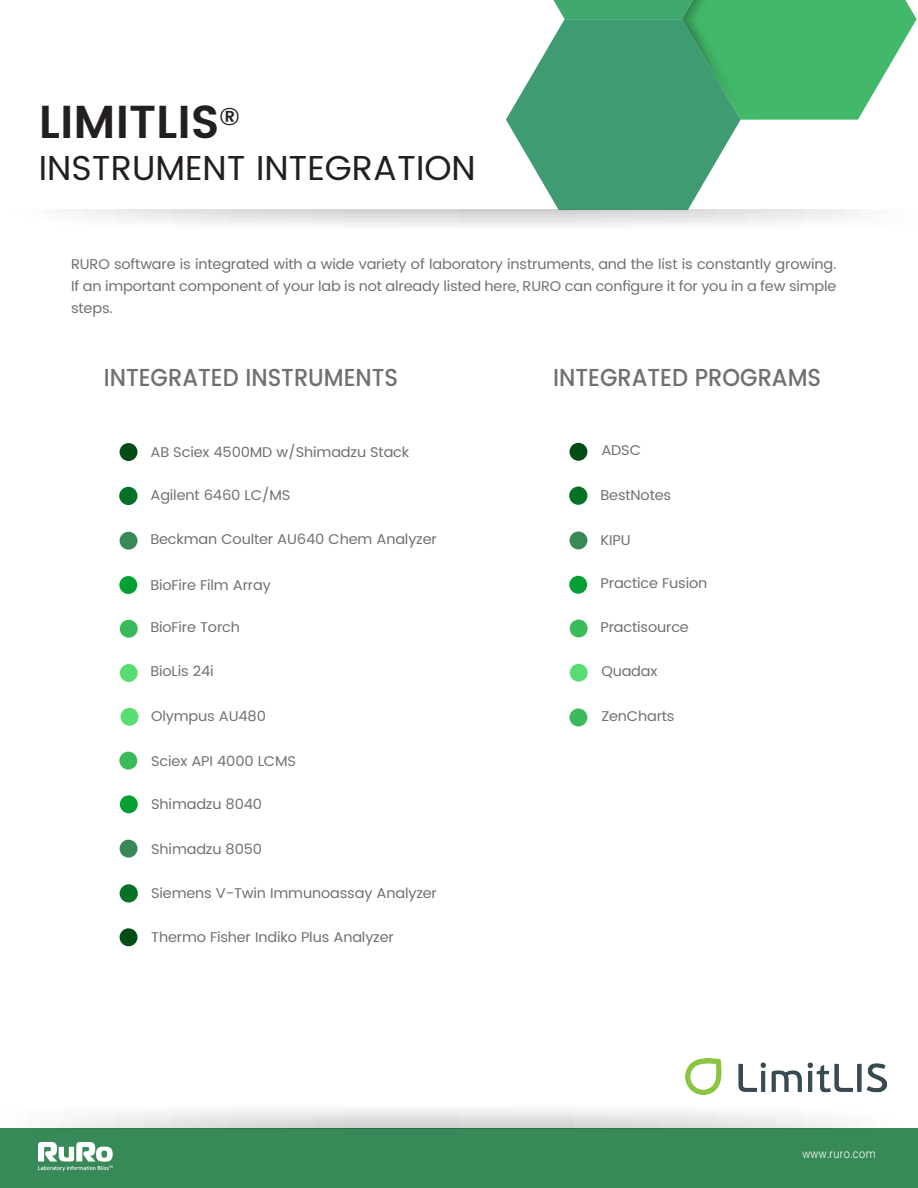
<style>
.page{position:relative;width:918px;height:1188px;background:#fff}
.page>*{position:absolute;margin:0;border:0;box-sizing:border-box;transform-origin:0 0}
.t1{font:600 46.2px "Poppins";color:#231f20}
.t2{font:34.65px "Poppins";color:#231f20}
.t3{font:500 24.6px "Poppins";color:#707070;scale:.92 1}
.t4{font:14.1px/21.8px "Poppins";letter-spacing:-.01em;color:#707070;text-align:justify}
.t5{font:300 11.85px "Poppins";letter-spacing:.04em;color:#fff;scale:.84 1}
</style>
<div class="page">
<svg style="left:506px;top:39px;width:235px;height:171px;fill:#3e9b72"></svg>
<svg style="left:553px;top:0;width:364px;height:120px;background:#4eb278"></svg>
<svg style="left:72px;top:210px;width:789px;height:16px"></svg>
<div style="left:0;top:1128px;width:918px;height:60px;background:#378958"></div>
<svg style="left:58px;top:1108px;width:789px;height:20px"></svg>
<img style="left:38px;top:1142px;width:75px;height:28px">
<div style="left:120px;top:443px;width:17px;height:18px;background:#024c15;border-radius:50%"></div>
<div style="left:119px;top:487px;width:18px;height:18px;background:#037225;border-radius:50%"></div>
<div style="left:120px;top:532px;width:17px;height:18px;background:#378958;border-radius:50%"></div>
<div style="left:119px;top:576px;width:18px;height:18px;background:#04a033;border-radius:50%"></div>
<div style="left:120px;top:620px;width:18px;height:18px;background:#3aba5b;border-radius:50%"></div>
<div style="left:120px;top:664px;width:18px;height:18px;background:#58dd74;border-radius:50%"></div>
<img style="left:686px;top:1058px;width:200px;height:36px">
<div style="left:120px;top:928px;width:18px;height:18px;background:#024c15;border-radius:50%"></div>
<div style="left:120px;top:884px;width:18px;height:19px;background:#037225;border-radius:50%"></div>
<div style="left:120px;top:840px;width:18px;height:18px;background:#378958;border-radius:50%"></div>
<div style="left:120px;top:795px;width:18px;height:18px;background:#04a033;border-radius:50%"></div>
<div style="left:119px;top:752px;width:18px;height:18px;background:#3aba5b;border-radius:50%"></div>
<div style="left:569px;top:443px;width:18px;height:18px;background:#024c15;border-radius:50%"></div>
<div style="left:569px;top:487px;width:18px;height:18px;background:#037225;border-radius:50%"></div>
<div style="left:569px;top:531px;width:18px;height:18px;background:#378958;border-radius:50%"></div>
<div style="left:569px;top:576px;width:18px;height:18px;background:#04a033;border-radius:50%"></div>
<div style="left:570px;top:620px;width:18px;height:17px;background:#3aba5b;border-radius:50%"></div>
<div style="left:570px;top:664px;width:18px;height:18px;background:#58dd74;border-radius:50%"></div>
<div style="left:569px;top:709px;width:18px;height:17px;background:#3aba5b;border-radius:50%"></div>
<div style="left:121px;top:708px;width:17px;height:18px;background:#58dd74;border-radius:50%"></div>
<p class="t1" style="left:39px;top:88px;width:202px">LIMITLIS<sup>®</sup></p>
<p class="t2" style="left:39px;top:143px;width:438px">INSTRUMENT INTEGRATION</p>
<p class="t4" style="left:71px;top:254px;width:767px">RURO software is integrated with a wide variety of laboratory instruments, and the list is constantly growing.<br>If an important component of your lab is not already listed here, RURO can configure it for you in a few simple steps.</p>
<p class="t3" style="left:104px;top:359px;width:322px">INTEGRATED INSTRUMENTS</p>
<p class="t3" style="left:553px;top:359px;width:293px">INTEGRATED PROGRAMS</p>
<p class="t4" style="left:150px;top:441px;width:260px">AB Sciex 4500MD w/Shimadzu Stack</p>
<p class="t4" style="left:601px;top:439px;width:41px">ADSC</p>
<p class="t4" style="left:150px;top:485px;width:142px">Agilent 6460 LC/MS</p>
<p class="t4" style="left:150px;top:529px;width:288px">Beckman Coulter AU640 Chem Analyzer</p>
<p class="t4" style="left:601px;top:484px;width:72px">BestNotes</p>
<p class="t4" style="left:601px;top:529px;width:32px">KIPU</p>
<p class="t4" style="left:150px;top:575px;width:122px">BioFire Film Array</p>
<p class="t4" style="left:150px;top:617px;width:91px">BioFire Torch</p>
<p class="t4" style="left:150px;top:661px;width:65px">BioLis 24i</p>
<p class="t4" style="left:601px;top:573px;width:108px">Practice Fusion</p>
<p class="t4" style="left:601px;top:617px;width:90px">Practisource</p>
<p class="t4" style="left:601px;top:661px;width:58px">Quadax</p>
<p class="t4" style="left:151px;top:706px;width:116px">Olympus AU480</p>
<p class="t4" style="left:601px;top:706px;width:75px">ZenCharts</p>
<p class="t4" style="left:151px;top:750px;width:146px">Sciex API 4000 LCMS</p>
<p class="t4" style="left:151px;top:794px;width:113px">Shimadzu 8040</p>
<p class="t4" style="left:151px;top:839px;width:113px">Shimadzu 8050</p>
<p class="t4" style="left:151px;top:883px;width:287px">Siemens V-Twin Immunoassay Analyzer</p>
<p class="t4" style="left:151px;top:927px;width:244px">Thermo Fisher Indiko Plus Analyzer</p>
<p class="t5" style="left:802px;top:1146px;width:89px">www.ruro.com</p>
</div>
